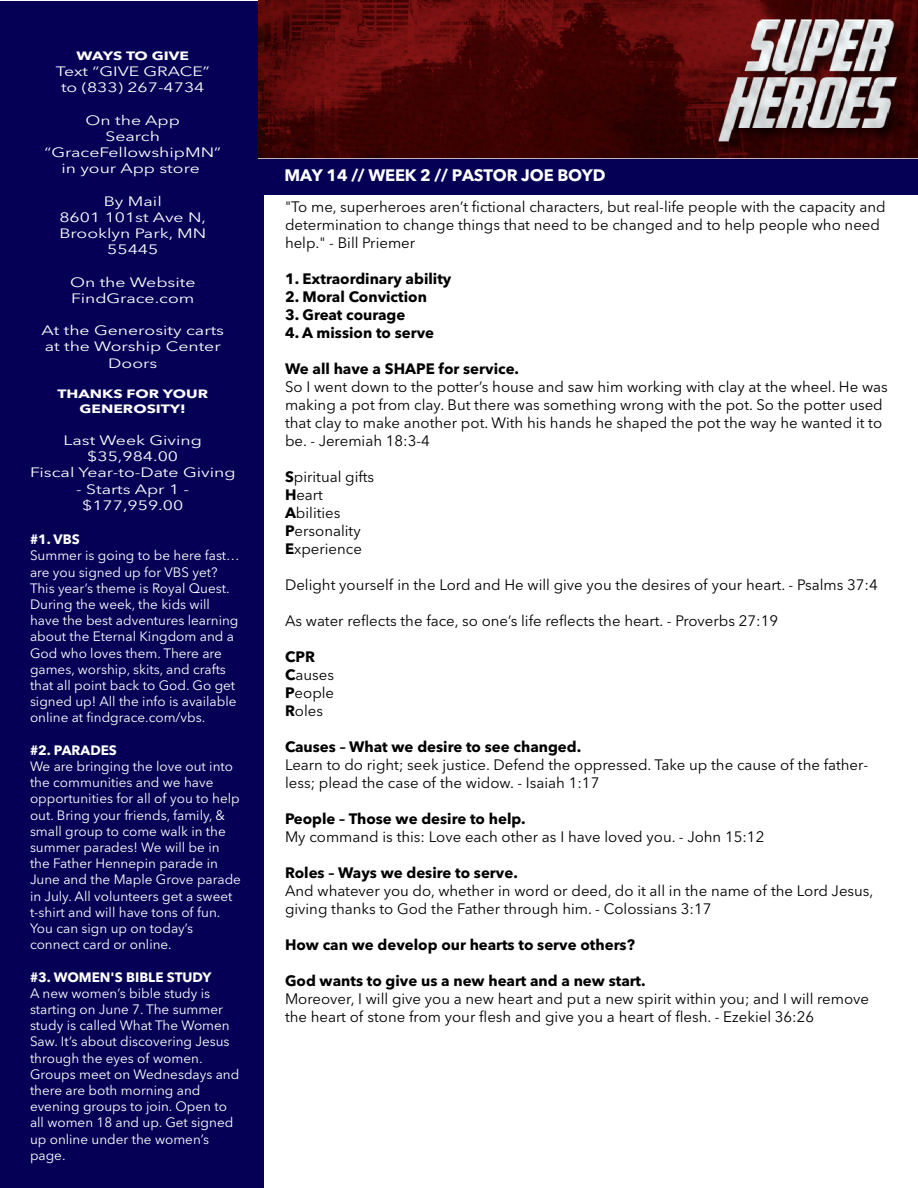
<style>
.page{position:relative;width:918px;height:1188px;background:#fff}
.page>*{position:absolute;margin:0;border:0;box-sizing:border-box;transform-origin:0 0}
.t1{font:700 16.5px "Avenir Next LT Pro";letter-spacing:-.015em;color:#fff}
.t2{font:15px/18px "Avenir Next LT Pro";color:#000}
.t3{font:700 15px "Avenir Next LT Pro";color:#000}
.t4{font:13.5px/16.2px "Avenir Next LT Pro";color:#fff}
.t5{font:13.5px/16.2px "Avenir Next LT Pro";color:#fff;text-align:center;scale:1.3 1}
.t6{font:700 13.5px "Avenir Next LT Pro";color:#fff}
.t7{font:700 12px/14.4px "Avenir Next LT Pro";color:#fff;text-align:center;scale:1.3 1}
.s1{font-weight:700}
</style>
<div class="page">
<div style="left:0;top:2px;width:264px;height:1186px;background:#050056"></div>
<div style="left:213px;top:156px;width:705px;height:39px;background:#050056"></div>
<img style="left:259px;top:0;width:659px;height:158px">
<p class="t7" style="left:76px;top:48px;width:88px">WAYS TO GIVE</p>
<p class="t5" style="left:56px;top:63px;width:120px">Text “GIVE GRACE” to (833) 267-4734</p>
<p class="t5" style="left:45px;top:112px;width:137px">On the App<br>Search “GraceFellowshipMN” in your App store</p>
<p class="t5" style="left:59px;top:193px;width:114px">By Mail<br>8601 101st Ave N,<br>Brooklyn Park, MN<br>55445</p>
<p class="t5" style="left:70px;top:274px;width:98px;text-align:left">On the Website<br>FindGrace.com</p>
<p class="t5" style="left:41px;top:322px;width:142px">At the Generosity carts at the Worship Center<br>Doors</p>
<p class="t7" style="left:57px;top:387px;width:117px">THANKS FOR YOUR<br>GENEROSITY!</p>
<p class="t5" style="left:30px;top:432px;width:160px">Last Week Giving $35,984.00<br>Fiscal Year-to-Date Giving</p>
<p class="t5" style="left:76px;top:481px;width:88px">- Starts Apr 1 - $177,959.00</p>
<p class="t6" style="left:30px;top:531px;width:51px">#1. VBS</p>
<p class="t4" style="left:30px;top:548px;width:211px">Summer is going to be here fast… are you signed up for VBS yet?<br>This year’s theme is Royal Quest.<br>During the week, the kids will have the best adventures learning about the Eternal Kingdom and a<br>God who loves them. There are games, worship, skits, and crafts that all point back to God. Go get signed up! All the info is available online at findgrace.com/vbs.</p>
<p class="t6" style="left:30px;top:742px;width:88px">#2. PARADES</p>
<p class="t4" style="left:30px;top:758px;width:213px">We are bringing the love out into the communities and we have opportunities for all of you to help out. Bring your friends, family, &amp; small group to come walk in the summer parades! We will be in the Father Hennepin parade in<br>June and the Maple Grove parade in July. All volunteers get a sweet t-shirt and will have tons of fun.<br>You can sign up on today’s connect card or online.</p>
<p class="t6" style="left:30px;top:969px;width:183px">#3. WOMEN'S BIBLE STUDY</p>
<p class="t4" style="left:30px;top:985px;width:211px">A new women’s bible study is starting on June 7. The summer study is called What The Women<br>Saw. It’s about discovering Jesus through the eyes of women.<br>Groups meet on Wednesdays and there are both morning and evening groups to join. Open to all women 18 and up. Get signed up online under the women’s page.</p>
<p class="t1" style="left:284px;top:166px;width:323px">MAY 14 // WEEK 2 // PASTOR JOE BOYD</p>
<p class="t2" style="left:285px;top:198px;width:602px">"To me, superheroes aren’t fictional characters, but real-life people with the capacity and determination to change things that need to be changed and to help people who need help." - Bill Priemer</p>
<p class="t3" style="left:285px;top:270px;width:168px">1. Extraordinary ability</p>
<p class="t3" style="left:285px;top:288px;width:143px">2. Moral Conviction</p>
<p class="t3" style="left:285px;top:306px;width:122px">3. Great courage</p>
<p class="t3" style="left:285px;top:324px;width:151px">4. A mission to serve</p>
<p class="t3" style="left:285px;top:360px;width:236px">We all have a SHAPE for service.</p>
<p class="t2" style="left:285px;top:378px;width:604px">So I went down to the potter’s house and saw him working with clay at the wheel. He was making a pot from clay. But there was something wrong with the pot. So the potter used that clay to make another pot. With his hands he shaped the pot the way he wanted it to be. - Jeremiah 18:3-4</p>
<p class="t2" style="left:285px;top:468px;width:91px"><span class="s1">S</span>piritual gifts<br><span class="s1">H</span>eart<br><span class="s1">A</span>bilities<br><span class="s1">P</span>ersonality<br><span class="s1">E</span>xperience</p>
<p class="t2" style="left:285px;top:576px;width:594px">Delight yourself in the Lord and He will give you the desires of your heart. - Psalms 37:4</p>
<p class="t2" style="left:285px;top:612px;width:495px">As water reflects the face, so one’s life reflects the heart. - Proverbs 27:19</p>
<p class="t2" style="left:285px;top:648px;width:51px"><span class="s1">CPR<br>C</span>auses<br><span class="s1">P</span>eople<br><span class="s1">R</span>oles</p>
<p class="t3" style="left:285px;top:738px;width:298px">Causes – What we desire to see changed.</p>
<p class="t2" style="left:285px;top:756px;width:585px">Learn to do right; seek justice. Defend the oppressed. Take up the cause of the father&shy;less; plead the case of the widow. - Isaiah 1:17</p>
<p class="t3" style="left:285px;top:810px;width:242px">People – Those we desire to help.</p>
<p class="t2" style="left:285px;top:828px;width:481px">My command is this: Love each other as I have loved you. - John 15:12</p>
<p class="t3" style="left:285px;top:864px;width:234px">Roles – Ways we desire to serve.</p>
<p class="t2" style="left:285px;top:882px;width:590px">And whatever you do, whether in word or deed, do it all in the name of the Lord Jesus, giving thanks to God the Father through him. - Colossians 3:17</p>
<p class="t3" style="left:285px;top:936px;width:351px">How can we develop our hearts to serve others?</p>
<p class="t3" style="left:285px;top:972px;width:362px">God wants to give us a new heart and a new start.</p>
<p class="t2" style="left:285px;top:990px;width:586px">Moreover, I will give you a new heart and put a new spirit within you; and I will remove the heart of stone from your flesh and give you a heart of flesh. - Ezekiel 36:26</p>
</div>
